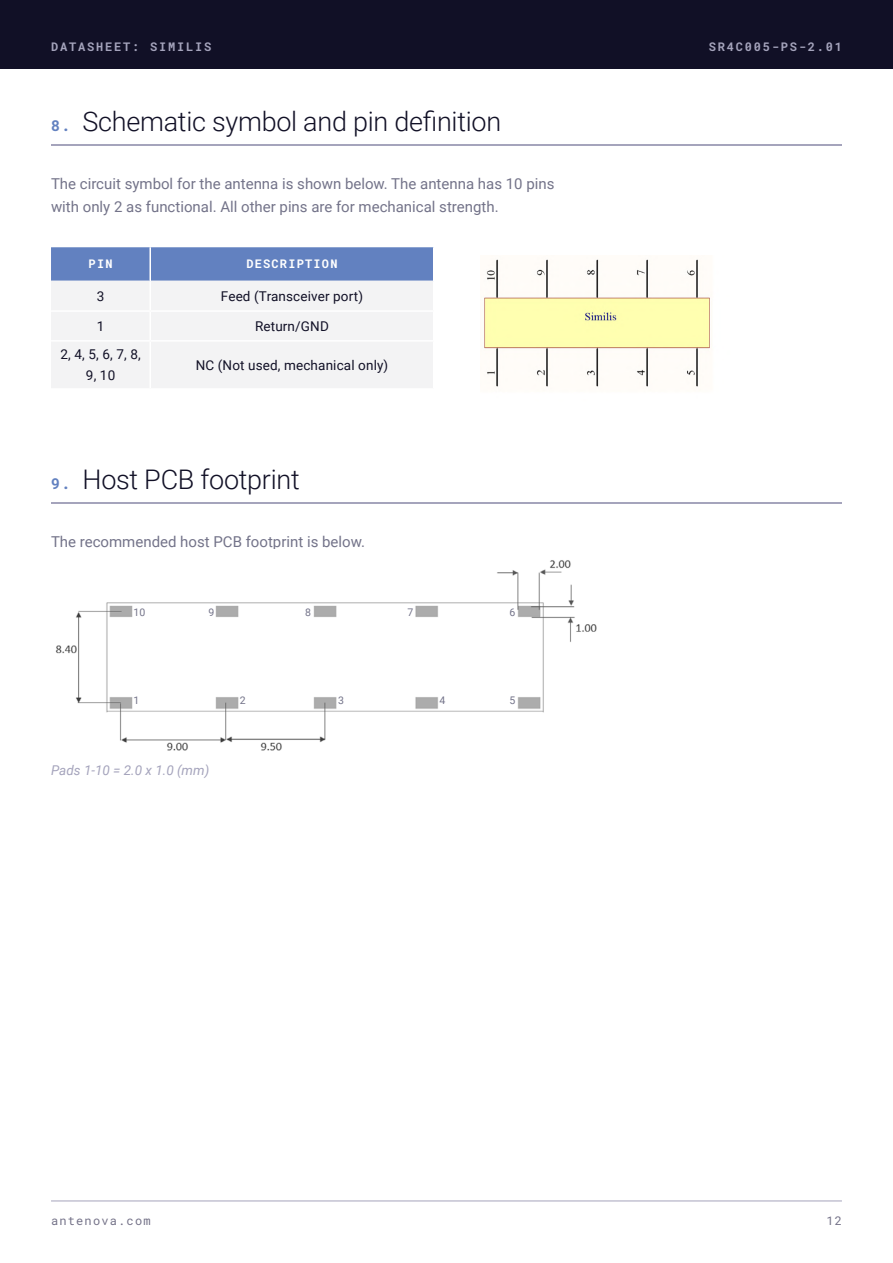
<style>
.page{position:relative;width:893px;height:1263px;background:#fff}
.page>*{position:absolute;margin:0;border:0;box-sizing:border-box;transform-origin:0 0}
.t1{font:300 27px "Roboto";letter-spacing:-.01em;color:#111026}
.t2{font:15px/22.5px "Roboto";color:#737389}
.t3{font:13.5px/21px "Roboto";letter-spacing:.01em;color:#111026;text-align:center}
.t4{font:italic 13.5px "Roboto";color:#a5a4bc}
.t5{font:12px "Roboto Mono";letter-spacing:.15em;color:#a5a4bc}
.t6{font:12px "Roboto Mono";letter-spacing:.1em;color:#747288}
.t7{font:12px "Roboto Mono";letter-spacing:.1em;color:#fff}
.t8{font:10.5px "Roboto";color:#737389}
.s1{font-family:"Roboto Mono";font-weight:400;font-size:15px;color:#6281c0}
</style>
<div class="page">
<div style="left:0;top:0;width:893px;height:68px;background:#111026"></div>
<hr style="left:51px;top:1201px;width:791px;height:1px;background:#a5a4bc">
<hr style="left:51px;top:145px;width:791px;height:1px;background:#a5a4bc">
<svg style="left:51px;top:247px;width:383px;height:141px"></svg>
<hr style="left:149px;top:342px;width:2px;height:46px;background:#fff">
<hr style="left:433px;top:342px;width:1px;height:46px;background:#fff">
<img style="left:484px;top:259px;width:226px;height:128px">
<hr style="left:51px;top:503px;width:791px;height:1px;background:#a5a4bc">
<img style="left:55px;top:560px;width:542px;height:191px">
<p class="t5" style="left:51px;top:38px;width:162px">DATASHEET: SIMILIS</p>
<p class="t5" style="left:709px;top:38px;width:135px">SR4C005-PS-2.01</p>
<h1 class="t1" style="left:51px;top:103px;width:452px"><span class="s1">8.</span> Schematic symbol and pin definition</h1>
<p class="t2" style="left:51px;top:172px;width:505px">The circuit symbol for the antenna is shown below. The antenna has 10 pins with only 2 as functional. All other pins are for mechanical strength.</p>
<p class="t7" style="left:89px;top:255px;width:26px">PIN</p>
<p class="t7" style="left:246px;top:255px;width:93px">DESCRIPTION</p>
<p class="t3" style="left:97px;top:285px;width:9px">3</p>
<p class="t3" style="left:221px;top:285px;width:144px">Feed (Transceiver port)</p>
<p class="t3" style="left:97px;top:315px;width:9px">1</p>
<p class="t3" style="left:255px;top:315px;width:75px">Return/GND</p>
<p class="t3" style="left:60px;top:344px;width:82px">2, 4, 5, 6, 7, 8,<br>9, 10</p>
<p class="t3" style="left:196px;top:354px;width:194px">NC (Not used, mechanical only)</p>
<h1 class="t1" style="left:51px;top:461px;width:250px"><span class="s1">9.</span> Host PCB footprint</h1>
<p class="t2" style="left:51px;top:530px;width:315px">The recommended host PCB footprint is below.</p>
<p class="t8" style="left:134px;top:605px;width:13px">10</p>
<p class="t8" style="left:209px;top:605px;width:7px">9</p>
<p class="t8" style="left:305px;top:605px;width:7px">8</p>
<p class="t8" style="left:407px;top:605px;width:7px">7</p>
<p class="t8" style="left:509px;top:605px;width:7px">6</p>
<p class="t8" style="left:134px;top:692px;width:7px">1</p>
<p class="t8" style="left:240px;top:692px;width:7px">2</p>
<p class="t8" style="left:338px;top:692px;width:7px">3</p>
<p class="t8" style="left:439px;top:692px;width:7px">4</p>
<p class="t8" style="left:509px;top:692px;width:7px">5</p>
<p class="t4" style="left:51px;top:761px;width:160px">Pads 1-10 = 2.0 x 1.0 (mm)</p>
<p class="t6" style="left:51px;top:1212px;width:101px">antenova.com</p>
<p class="t6" style="left:826px;top:1212px;width:17px">12</p>
</div>
